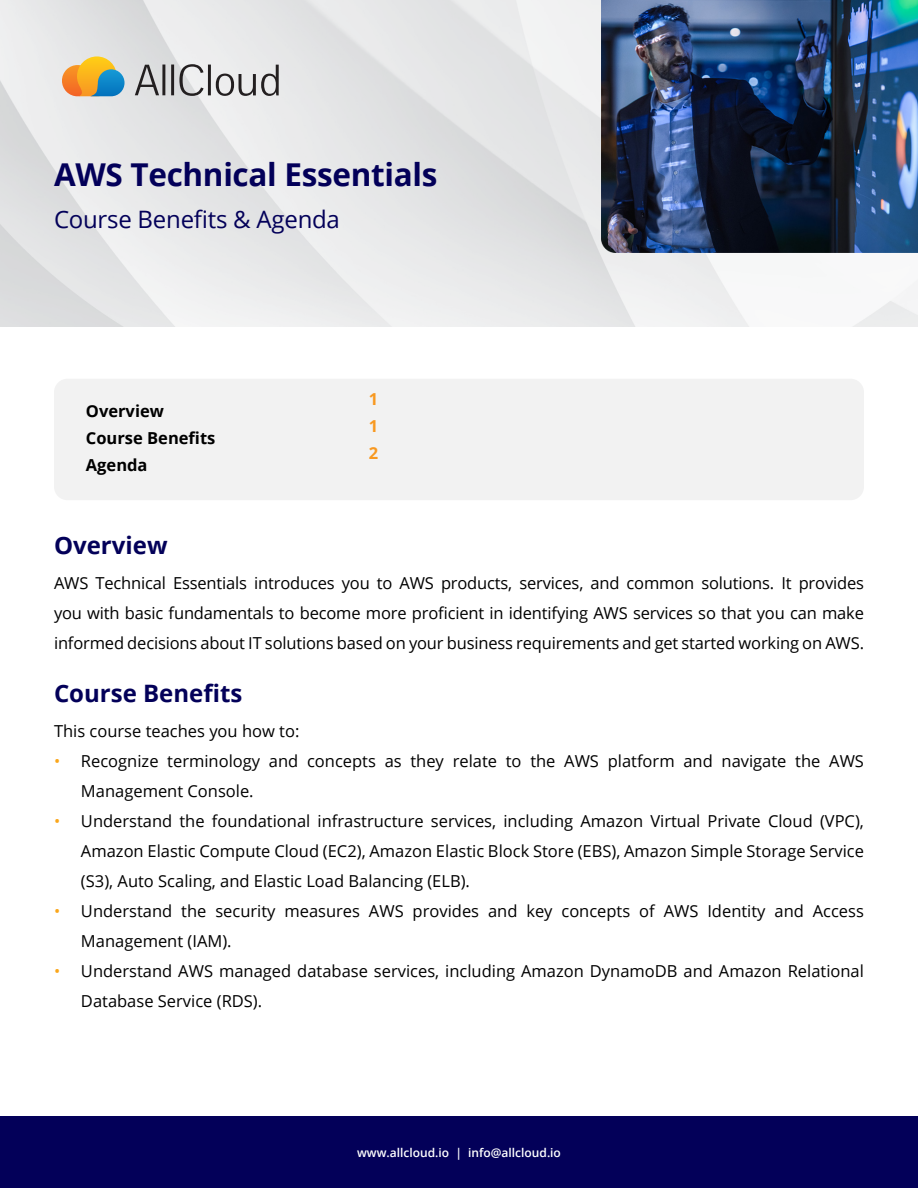
<style>
.page{position:relative;width:918px;height:1188px;background:#fff}
.page>*{position:absolute;margin:0;border:0;box-sizing:border-box;transform-origin:0 0}
.t1{font:700 31.5px "Open Sans";letter-spacing:-.01em;color:#030059}
.t2{font:700 24px "Open Sans";color:#030059}
.t3{font:24px "Open Sans";letter-spacing:-.01em;color:#030059}
.t4{font:16.5px/30px "Open Sans";color:#000}
.t5{font:700 16.5px/27px "Open Sans";color:#000}
.t6{font:16.5px "Open Sans";color:#faa61a}
.t7{font:700 16.5px/27px "Open Sans";color:#f89921;text-align:justify}
.t8{font:600 12px "Open Sans";color:#fff}
</style>
<div class="page">
<div style="left:54px;top:379px;width:810px;height:121px;background:#f2f2f2;border-radius:14px"></div>
<img style="left:0;top:0;width:918px;height:326px">
<svg style="left:60px;top:56px;width:65px;height:42px;background:#bdaf7f"></svg>
<svg style="left:135px;top:65px;width:24px;height:30px"></svg>
<hr style="left:162px;top:65px;width:3px;height:30px;background:#231f20">
<hr style="left:171px;top:65px;width:3px;height:30px;background:#231f20">
<svg style="left:179px;top:64px;width:25px;height:32px"></svg>
<hr style="left:208px;top:65px;width:3px;height:30px;background:#231f20">
<svg style="left:216px;top:65px;width:63px;height:31px;background:#b7b7b8"></svg>
<div style="left:0;top:1116px;width:918px;height:72px;background:#030059"></div>
<img style="left:602px;top:0;width:316px;height:253px">
<h1 class="t1" style="left:54px;top:153px;width:385px">AWS Technical Essentials</h1>
<h2 class="t3" style="left:54px;top:203px;width:287px">Course Benefits &amp; Agenda</h2>
<p class="t5" style="left:86px;top:397px;width:131px">Overview<br>Course Benefits<br>Agenda</p>
<p class="t7" style="left:369px;top:385px;width:11px">1<br>1<br>2</p>
<h2 class="t2" style="left:54px;top:528px;width:115px">Overview</h2>
<p class="t4" style="left:54px;top:568px;width:812px;text-align:justify">AWS Technical Essentials introduces you to AWS products, services, and common solutions. It provides you with basic fundamentals to become more proficient in identifying AWS services so that you can make informed decisions about IT solutions based on your business requirements and get started working on AWS.</p>
<h2 class="t2" style="left:54px;top:677px;width:190px">Course Benefits</h2>
<p class="t4" style="left:81px;top:716px;width:785px;text-indent:-27px">This course teaches you how to:<br>Recognize terminology and concepts as they relate to the AWS platform and navigate the AWS Management Console.<br>Understand the foundational infrastructure services, including Amazon Virtual Private Cloud (VPC), Amazon Elastic Compute Cloud (EC2), Amazon Elastic Block Store (EBS), Amazon Simple Storage Service (S3), Auto Scaling, and Elastic Load Balancing (ELB).<br>Understand the security measures AWS provides and key concepts of AWS Identity and Access Management (IAM).<br>Understand AWS managed database services, including Amazon DynamoDB and Amazon Relational Database Service (RDS).</p>
<p class="t6" style="left:54px;top:750px;width:8px">•</p>
<p class="t6" style="left:54px;top:810px;width:8px">•</p>
<p class="t6" style="left:54px;top:900px;width:8px">•</p>
<p class="t6" style="left:54px;top:960px;width:8px">•</p>
<p class="t8" style="left:357px;top:1144px;width:205px">www.allcloud.io | info@allcloud.io</p>
</div>
